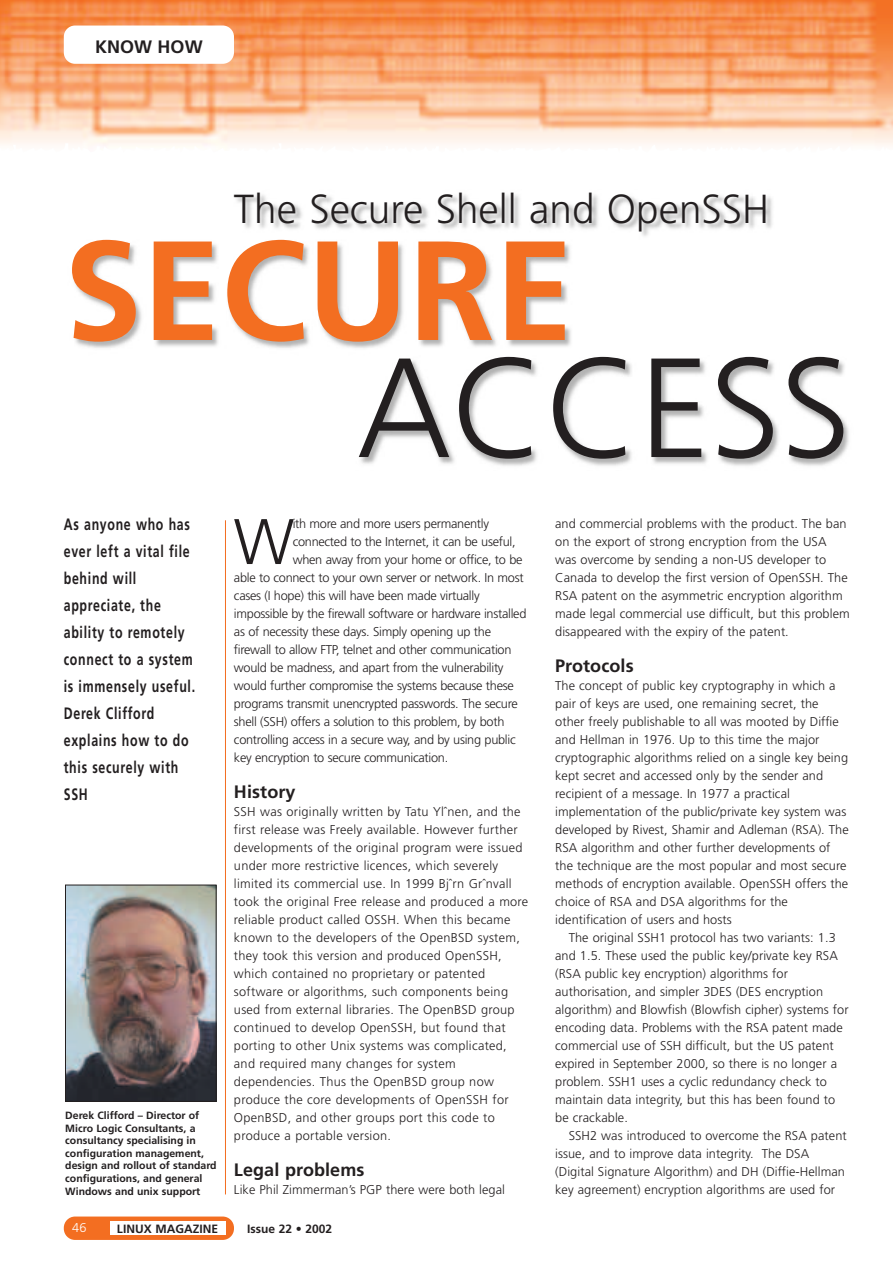
<style>
.page{position:relative;width:893px;height:1262px;background:#fff}
.page>*{position:absolute;margin:0;border:0;box-sizing:border-box;transform-origin:0 0}
.t1{font:700 141px "Frutiger";color:#f36e21}
.t2{font:300 141px "Frutiger";color:#231f20}
.t3{font:300 64.35px "Frutiger";color:#231f20}
.t4{font:300 40.5px "Frutiger";color:#231f20}
.t5{font:700 18px "Frutiger";letter-spacing:.005em;color:#231f20}
.t6{font:700 16.5px/27px "Frutiger";letter-spacing:.055em;color:#231f20;scale:.75 1}
.t7{font:300 12.75px/18px "Frutiger";letter-spacing:.005em;color:#231f20}
.t8{font:300 12.75px "Frutiger";letter-spacing:-.02em;color:#231f20}
.t9{font:300 12.75px "Frutiger";color:#fff}
.t10{font:700 12px "Frutiger";color:#231f20}
.t11{font:700 10.5px/12.6px "Frutiger";color:#231f20}
</style>
<div class="page">
<img style="left:1px;top:0;width:891px;height:147px">
<div style="left:64px;top:26px;width:170px;height:38px;background:#fff;border-radius:11px"></div>
<div style="left:64px;top:1216px;width:170px;height:23px;background:#f36e21;border-radius:11px"></div>
<div style="left:110px;top:1221px;width:115px;height:13px;background:#fff"></div>
<img style="left:73px;top:195px;width:776px;height:271px">
<img style="left:67px;top:886px;width:147px;height:213px">
<div style="left:65px;top:884px;width:151px;height:217px;border:1px solid #231f20"></div>
<hr style="left:225px;top:520px;width:1px;height:674px;background:#f36e21">
<h3 class="t5" style="left:95px;top:39px;width:109px">KNOW HOW</h3>
<h3 class="t4" style="left:234px;top:192px;width:536px">The Secure Shell and OpenSSH</h3>
<h1 class="t1" style="left:64px;top:234px;width:511px">SECURE</h1>
<h1 class="t2" style="left:357px;top:351px;width:495px">ACCESS</h1>
<p class="t6" style="left:64px;top:512px;width:177px">As anyone who has ever left a vital file behind will appreciate, the ability to remotely connect to a system is immensely useful.<br>Derek Clifford explains how to do this securely with<br>SSH</p>
<h2 class="t3" style="left:233px;top:516px;width:62px">W</h2>
<p class="t8" style="left:293px;top:518px;width:198px">ith more and more users permanently</p>
<p class="t8" style="left:293px;top:536px;width:224px">connected to the Internet, it can be useful,</p>
<p class="t8" style="left:293px;top:554px;width:231px">when away from your home or office, to be</p>
<p class="t8" style="left:234px;top:572px;width:291px">able to connect to your own server or network. In most</p>
<p class="t8" style="left:234px;top:590px;width:247px">cases (I hope) this will have been made virtually</p>
<p class="t8" style="left:234px;top:608px;width:294px">impossible by the firewall software or hardware installed</p>
<p class="t8" style="left:234px;top:626px;width:258px">as of necessity these days. Simply opening up the</p>
<p class="t8" style="left:234px;top:644px;width:279px">firewall to allow FTP, telnet and other communication</p>
<p class="t8" style="left:234px;top:662px;width:271px">would be madness, and apart from the vulnerability</p>
<p class="t8" style="left:234px;top:680px;width:281px">would further compromise the systems because these</p>
<p class="t8" style="left:234px;top:698px;width:285px">programs transmit unencrypted passwords. The secure</p>
<p class="t8" style="left:234px;top:716px;width:272px">shell (SSH) offers a solution to this problem, by both</p>
<p class="t8" style="left:234px;top:734px;width:283px">controlling access in a secure way, and by using public</p>
<p class="t8" style="left:234px;top:752px;width:216px">key encryption to secure communication.</p>
<h3 class="t5" style="left:234px;top:784px;width:63px">History</h3>
<p class="t7" style="left:234px;top:803px;width:296px">SSH was originally written by Tatu Ylˆnen, and the first release was Freely available. However further developments of the original program were issued under more restrictive licences, which severely limited its commercial use. In 1999 Bjˆrn Grˆnvall took the original Free release and produced a more reliable product called OSSH. When this became known to the developers of the OpenBSD system, they took this version and produced OpenSSH, which contained no proprietary or patented software or algorithms, such components being used from external libraries. The OpenBSD group continued to develop OpenSSH, but found that porting to other Unix systems was complicated, and required many changes for system dependencies. Thus the OpenBSD group now produce the core developments of OpenSSH for OpenBSD, and other groups port this code to produce a portable version.</p>
<h3 class="t5" style="left:234px;top:1162px;width:132px">Legal problems</h3>
<p class="t7" style="left:234px;top:1181px;width:272px">Like Phil Zimmerman’s PGP there were both legal</p>
<p class="t11" style="left:65px;top:1109px;width:153px">Derek Clifford – Director of<br>Micro Logic Consultants, a consultancy specialising in configuration management, design and rollout of standard configurations, and general<br>Windows and unix support</p>
<p class="t9" style="left:72px;top:1222px;width:16px">46</p>
<p class="t10" style="left:117px;top:1223px;width:102px">LINUX MAGAZINE</p>
<p class="t10" style="left:247px;top:1223px;width:87px">Issue 22 • 2002</p>
<p class="t7" style="left:555px;top:515px;width:296px">and commercial problems with the product. The ban on the export of strong encryption from the USA was overcome by sending a non-US developer to Canada to develop the first version of OpenSSH. The RSA patent on the asymmetric encryption algorithm made legal commercial use difficult, but this problem disappeared with the expiry of the patent.</p>
<h3 class="t5" style="left:555px;top:658px;width:80px">Protocols</h3>
<p class="t7" style="left:555px;top:677px;width:295px">The concept of public key cryptography in which a pair of keys are used, one remaining secret, the other freely publishable to all was mooted by Diffie and Hellman in 1976. Up to this time the major cryptographic algorithms relied on a single key being kept secret and accessed only by the sender and recipient of a message. In 1977 a practical implementation of the public/private key system was developed by Rivest, Shamir and Adleman (RSA). The RSA algorithm and other further developments of the technique are the most popular and most secure methods of encryption available. OpenSSH offers the choice of RSA and DSA algorithms for the identification of users and hosts</p>
<p class="t7" style="left:555px;top:929px;width:295px;text-indent:13px">The original SSH1 protocol has two variants: 1.3 and 1.5. These used the public key/private key RSA (RSA public key encryption) algorithms for authorisation, and simpler 3DES (DES encryption algorithm) and Blowfish (Blowfish cipher) systems for encoding data. Problems with the RSA patent made commercial use of SSH difficult, but the US patent expired in September 2000, so there is no longer a problem. SSH1 uses a cyclic redundancy check to maintain data integrity, but this has been found to be crackable.</p>
<p class="t7" style="left:555px;top:1127px;width:293px;text-indent:13px">SSH2 was introduced to overcome the RSA patent issue, and to improve data integrity. The DSA (Digital Signature Algorithm) and DH (Diffie-Hellman key agreement) encryption algorithms are used for</p>
</div>
